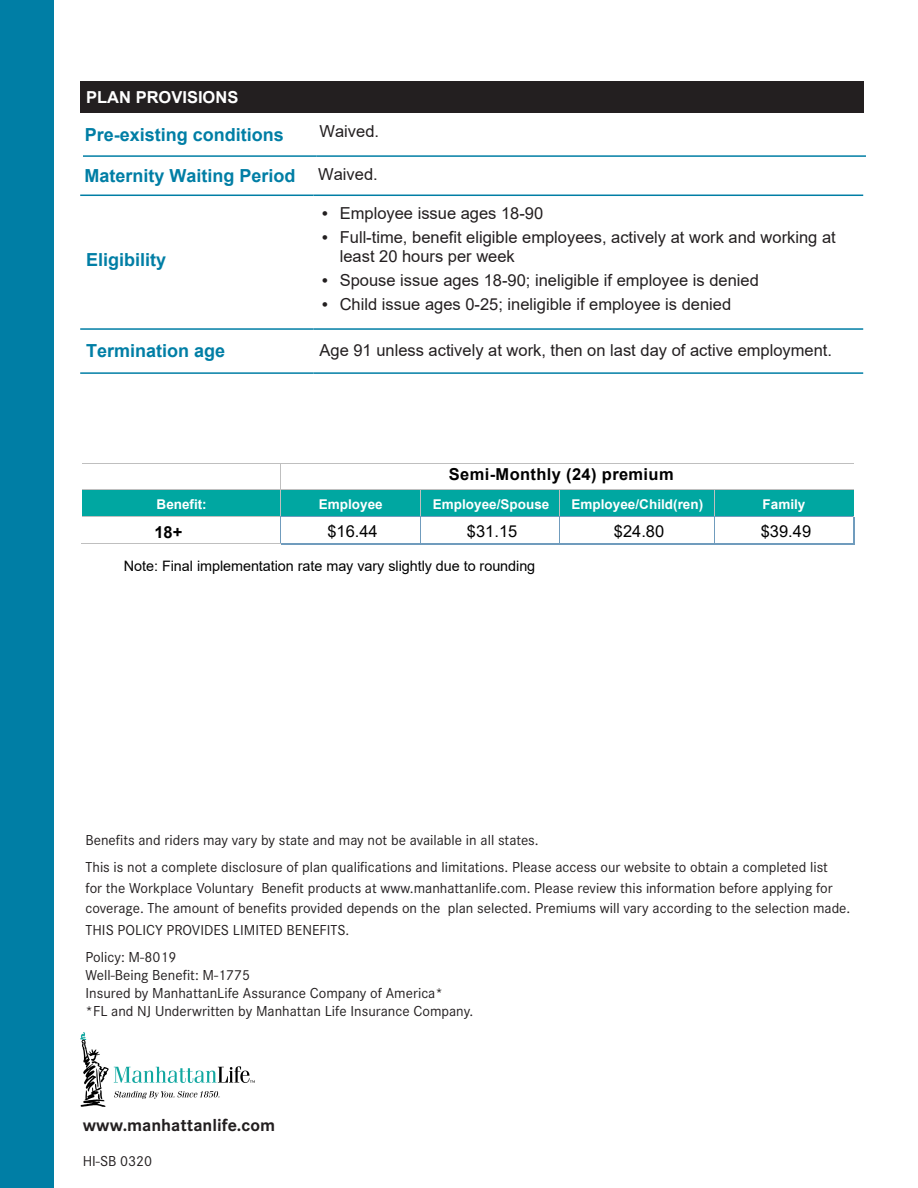
<style>
.page{position:relative;width:918px;height:1188px;background:#fff}
.page>*{position:absolute;margin:0;border:0;box-sizing:border-box;transform-origin:0 0}
.t1{font:700 18px "Arial";color:#007ea5}
.t2{font:700 18px "Corporate S Pro";color:#231f20}
.t3{font:16.5px/19.8px "Arial";color:#231f20}
.t4{font:700 16.5px "Arial";letter-spacing:.02em;color:#000}
.t5{font:16.5px "Arial";color:#000}
.t6{font:700 16.5px "Arial";color:#fff}
.t7{font:15px/27px "Corporate S Pro";color:#231f20}
.t8{font:14.4px "Arial";letter-spacing:-.005em;color:#000}
.t9{font:700 13.5px "Arial";color:#fff}
.s1{font-family:"Corporate S Pro"}
.s2{font-style:inherit}
</style>
<div class="page">
<div style="left:0;top:0;width:54px;height:1188px;background:#007ea5"></div>
<img style="left:80px;top:1032px;width:175px;height:74px">
<div style="left:80px;top:81px;width:783px;height:31px;background:#231f20"></div>
<hr style="left:80px;top:195px;width:234px;height:1px;background:#007ea5">
<hr style="left:80px;top:328px;width:234px;height:2px;background:#007ea5">
<hr style="left:80px;top:372px;width:234px;height:2px;background:#007ea5">
<hr style="left:314px;top:195px;width:549px;height:1px;background:#007ea5">
<hr style="left:314px;top:328px;width:549px;height:2px;background:#007ea5">
<hr style="left:314px;top:372px;width:549px;height:2px;background:#007ea5">
<hr style="left:83px;top:155px;width:233px;height:2px;background:#007ea5">
<hr style="left:316px;top:155px;width:550px;height:2px;background:#007ea5">
<hr style="left:82px;top:463px;width:198px;height:1px;background:#bfbfbf">
<hr style="left:281px;top:463px;width:573px;height:1px;background:#bfbfbf">
<div style="left:82px;top:490px;width:198px;height:27px;background:#00a7a1"></div>
<div style="left:281px;top:490px;width:139px;height:27px;background:#00a7a1"></div>
<div style="left:421px;top:490px;width:138px;height:27px;background:#00a7a1"></div>
<div style="left:560px;top:490px;width:154px;height:27px;background:#00a7a1"></div>
<div style="left:714px;top:490px;width:140px;height:27px;background:#00a7a1"></div>
<hr style="left:82px;top:490px;width:198px;height:1px;background:#bfbfbf">
<hr style="left:281px;top:490px;width:139px;height:1px;background:#bfbfbf">
<hr style="left:421px;top:490px;width:138px;height:1px;background:#bfbfbf">
<hr style="left:560px;top:490px;width:154px;height:1px;background:#bfbfbf">
<hr style="left:714px;top:490px;width:140px;height:1px;background:#bfbfbf">
<hr style="left:82px;top:517px;width:198px;height:1px;background:#bfbfbf">
<hr style="left:281px;top:517px;width:139px;height:1px;background:#709cbd">
<hr style="left:421px;top:517px;width:138px;height:1px;background:#709cbd">
<hr style="left:560px;top:517px;width:154px;height:1px;background:#709cbd">
<hr style="left:714px;top:517px;width:139px;height:1px;background:#709cbd">
<hr style="left:81px;top:544px;width:199px;height:1px;background:#bfbfbf">
<svg style="left:280px;top:463px;width:1px;height:81px"></svg>
<hr style="left:281px;top:544px;width:139px;height:1px;background:#709cbd">
<svg style="left:420px;top:490px;width:1px;height:55px"></svg>
<hr style="left:421px;top:544px;width:138px;height:1px;background:#709cbd">
<svg style="left:559px;top:490px;width:2px;height:55px"></svg>
<hr style="left:561px;top:544px;width:153px;height:1px;background:#709cbd">
<svg style="left:714px;top:491px;width:1px;height:54px"></svg>
<hr style="left:715px;top:544px;width:138px;height:1px;background:#709cbd">
<svg style="left:853px;top:517px;width:2px;height:28px"></svg>
<p class="t6" style="left:86px;top:86px;width:154px">PLAN PROVISIONS</p>
<p class="t1" style="left:85px;top:122px;width:201px">Pre-existing conditions</p>
<p class="t3" style="left:320px;top:121px;width:61px">Waived.</p>
<p class="t1" style="left:85px;top:163px;width:213px">Maternity Waiting Period</p>
<p class="t3" style="left:318px;top:164px;width:61px">Waived.</p>
<p class="t1" style="left:86px;top:247px;width:82px">Eligibility</p>
<p class="t3" style="left:320px;top:203px;width:225px"><span class="s1">•</span> Employee issue ages 18-90</p>
<p class="t3" style="left:340px;top:227px;width:498px;text-indent:-20px"><span class="s1">•</span> Full-time, benefit eligible employees, actively at work and working at least 20 hours per week</p>
<p class="t3" style="left:320px;top:271px;width:441px"><span class="s1">•</span> Spouse issue ages 18-90; ineligible if employee is denied</p>
<p class="t3" style="left:320px;top:295px;width:413px"><span class="s1">•</span> Child issue ages 0-25; ineligible if employee is denied</p>
<p class="t1" style="left:86px;top:338px;width:141px">Termination age</p>
<p class="t3" style="left:320px;top:340px;width:514px">Age 91 unless actively at work, then on last day of active employment.</p>
<p class="t4" style="left:449px;top:463px;width:226px">Semi-Monthly (24) premium</p>
<p class="t9" style="left:157px;top:494px;width:52px">Benefit:</p>
<p class="t9" style="left:319px;top:494px;width:65px">Employee</p>
<p class="t9" style="left:433px;top:494px;width:118px">Employee/Spouse</p>
<p class="t9" style="left:572px;top:494px;width:133px">Employee/Child(ren)</p>
<p class="t9" style="left:763px;top:494px;width:44px">Family</p>
<p class="t4" style="left:154px;top:520px;width:30px">18+</p>
<p class="t5" style="left:327px;top:520px;width:52px"><span class="s2">$</span>16.44</p>
<p class="t5" style="left:467px;top:520px;width:52px"><span class="s2">$</span>31.15</p>
<p class="t5" style="left:614px;top:520px;width:52px"><span class="s2">$</span>24.80</p>
<p class="t5" style="left:761px;top:520px;width:52px"><span class="s2">$</span>39.49</p>
<p class="t8" style="left:124px;top:556px;width:413px">Note: Final implementation rate may vary slightly due to rounding</p>
<p class="t7" style="left:86px;top:825px;width:744px">Benefits and riders may vary by state and may not be available in all states.<br>This is not a complete disclosure of plan qualifications and limitations. Please access our website to obtain a completed list</p>
<p class="t7" style="left:86px;top:877px;width:766px;line-height:19.8px">for the Workplace Voluntary Benefit products at www.manhattanlife.com. Please review this information before applying for coverage. The amount of benefits provided depends on the plan selected. Premiums will vary according to the selection made.</p>
<p class="t7" style="left:86px;top:915px;width:265px">THIS POLICY PROVIDES LIMITED BENEFITS.<br>Policy: M-8019</p>
<p class="t7" style="left:86px;top:965px;width:389px;line-height:18px">Well-Being Benefit: M-1775<br>Insured by ManhattanLife Assurance Company of America*<br>*FL and NJ Underwritten by Manhattan Life Insurance Company.</p>
<p class="t2" style="left:83px;top:1111px;width:194px">www.manhattanlife.com</p>
<p class="t7" style="left:83px;top:1146px;width:71px">HI-SB 0320</p>
</div>
